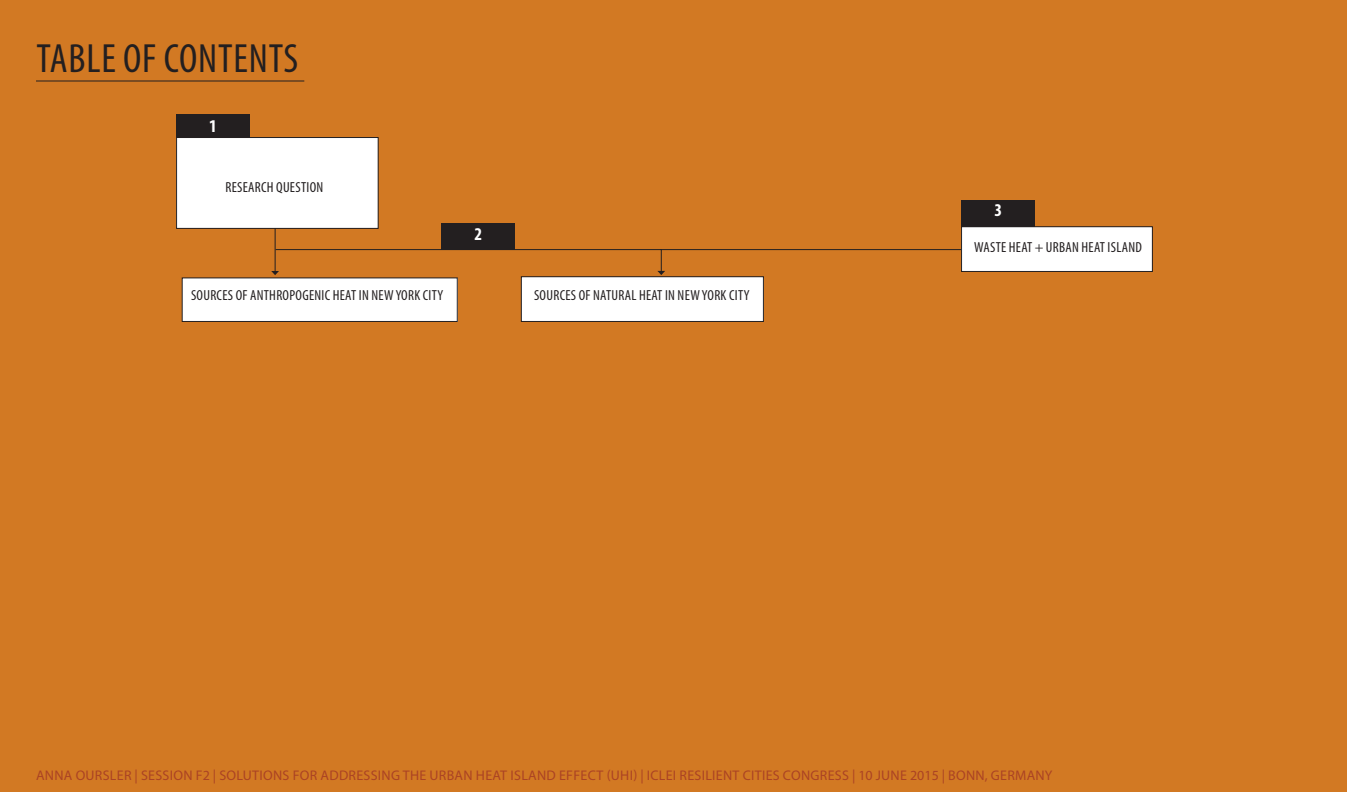
<style>
.page{position:relative;width:1347px;height:792px;background:#fff}
.page>*{position:absolute;margin:0;border:0;box-sizing:border-box;transform-origin:0 0}
.t1{font:condensed 41px "Myriad Pro";letter-spacing:.02em;color:#231f20}
.t2{font:700 condensed 18px "Myriad Pro";color:#fff}
.t3{font:condensed 14.6px "Myriad Pro";letter-spacing:.02em;color:#231f20}
.t4{font:14px "Myriad Pro";letter-spacing:.02em;color:#ab4324}
</style>
<div class="page">
<div style="left:0;top:0;width:1346px;height:792px;background:#d27923"></div>
<div style="left:176px;top:138px;width:202px;height:90px;background:#fff"></div>
<div style="left:176px;top:137px;width:202px;height:92px;border:1px solid #231f20"></div>
<div style="left:521px;top:277px;width:242px;height:44px;background:#fff"></div>
<div style="left:521px;top:277px;width:242px;height:45px;border:1px solid #231f20"></div>
<hr style="left:274px;top:228px;width:2px;height:43px;background:#231f20">
<svg style="left:271px;top:249px;width:394px;height:26px"></svg>
<div style="left:182px;top:278px;width:275px;height:43px;background:#fff"></div>
<div style="left:182px;top:278px;width:275px;height:44px;border:1px solid #231f20"></div>
<div style="left:176px;top:114px;width:73px;height:23px;background:#231f20"></div>
<hr style="left:36px;top:81px;width:268px;height:1px;background:#231f20">
<div style="left:442px;top:223px;width:73px;height:27px;background:#231f20"></div>
<hr style="left:660px;top:249px;width:305px;height:1px;background:#231f20">
<div style="left:961px;top:200px;width:73px;height:27px;background:#231f20"></div>
<div style="left:961px;top:227px;width:191px;height:44px;background:#fff"></div>
<div style="left:961px;top:227px;width:191px;height:45px;border:1px solid #231f20"></div>
<h1 class="t1" style="left:36px;top:34px;width:263px">TABLE OF CONTENTS</h1>
<p class="t2" style="left:209px;top:115px;width:9px">1</p>
<p class="t3" style="left:225px;top:178px;width:99px">RESEARCH QUESTION</p>
<p class="t2" style="left:474px;top:223px;width:9px">2</p>
<p class="t3" style="left:191px;top:286px;width:254px">SOURCES OF ANTHROPOGENIC HEAT IN NEW YORK CITY</p>
<p class="t3" style="left:534px;top:286px;width:217px">SOURCES OF NATURAL HEAT IN NEW YORK CITY</p>
<p class="t2" style="left:994px;top:199px;width:9px">3</p>
<p class="t3" style="left:974px;top:238px;width:169px">WASTE HEAT + URBAN HEAT ISLAND</p>
<p class="t4" style="left:36px;top:767px;width:1018px">ANNA OURSLER | SESSION F2 | SOLUTIONS FOR ADDRESSING THE URBAN HEAT ISLAND EFFECT (UHI) | ICLEI RESILIENT CITIES CONGRESS | 10 JUNE 2015 | BONN, GERMANY</p>
</div>
